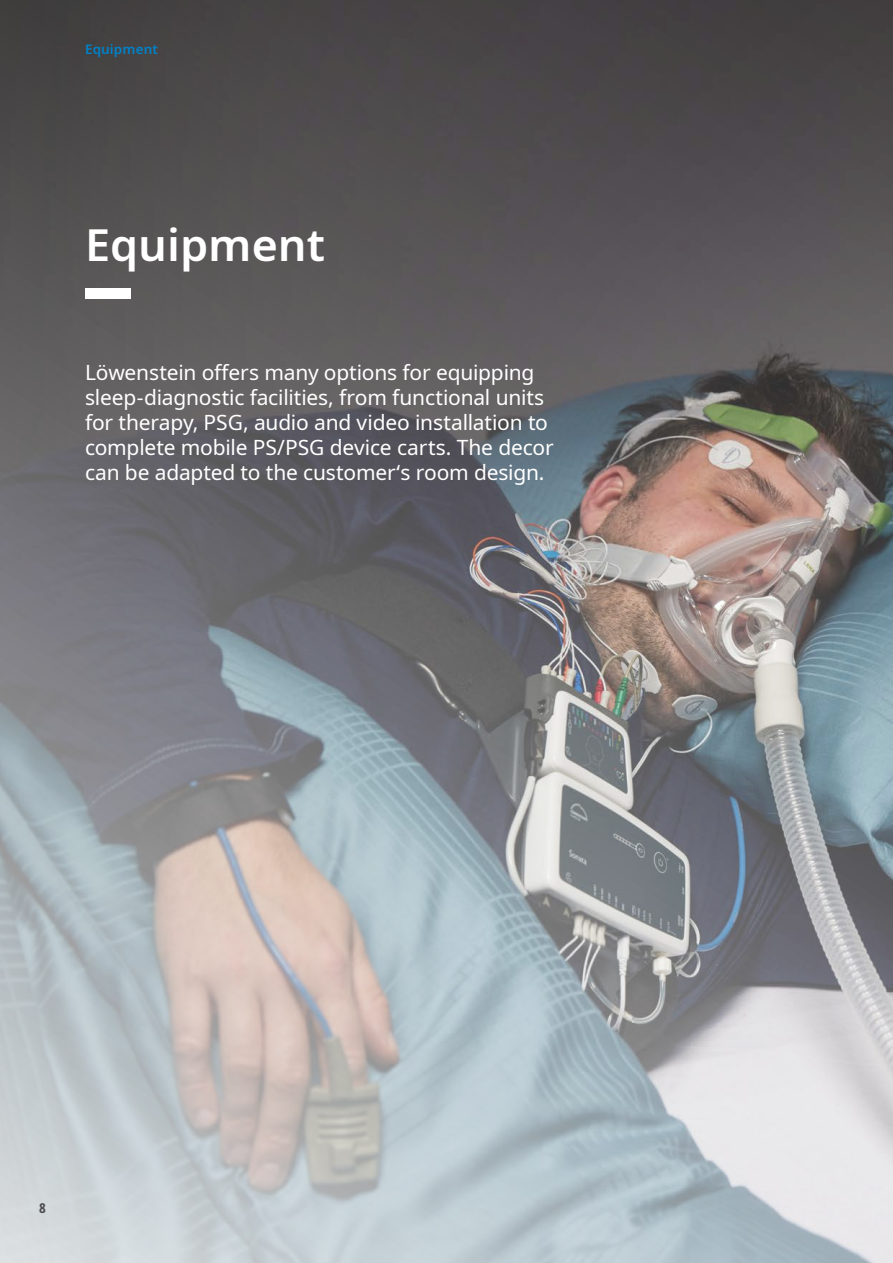
<style>
.page{position:relative;width:893px;height:1263px;background:#fff}
.page>*{position:absolute;margin:0;border:0;box-sizing:border-box;transform-origin:0 0}
.Headline{font:600 45px "Noto Sans";color:#fff}
.Subheadline{font:21px/25.2px "Noto Sans";letter-spacing:-.01em;color:#fff}
.Subline{font:600 13.5px "Noto Sans";letter-spacing:.01em;color:#0082c8}
.t1{font:700 condensed 13.5px "Noto Sans";color:#4b4c4d}
</style>
<div class="page">
<img style="left:0;top:0;width:893px;height:1263px">
<div style="left:85px;top:288px;width:45px;height:11px;background:#fff"></div>
<p class="Subline" style="left:85px;top:40px;width:75px">Equipment</p>
<p class="Headline" style="left:85px;top:213px;width:241px">Equipment</p>
<p class="Subheadline" style="left:85px;top:360px;width:470px">Löwenstein offers many options for equipping sleep-diagnostic facilities, from functional units for therapy, PSG, audio and video installation to complete mobile PS/PSG device carts. The decor can be adapted to the customer‘s room design.</p>
<p class="t1" style="left:39px;top:1198px;width:8px">8</p>
</div>
